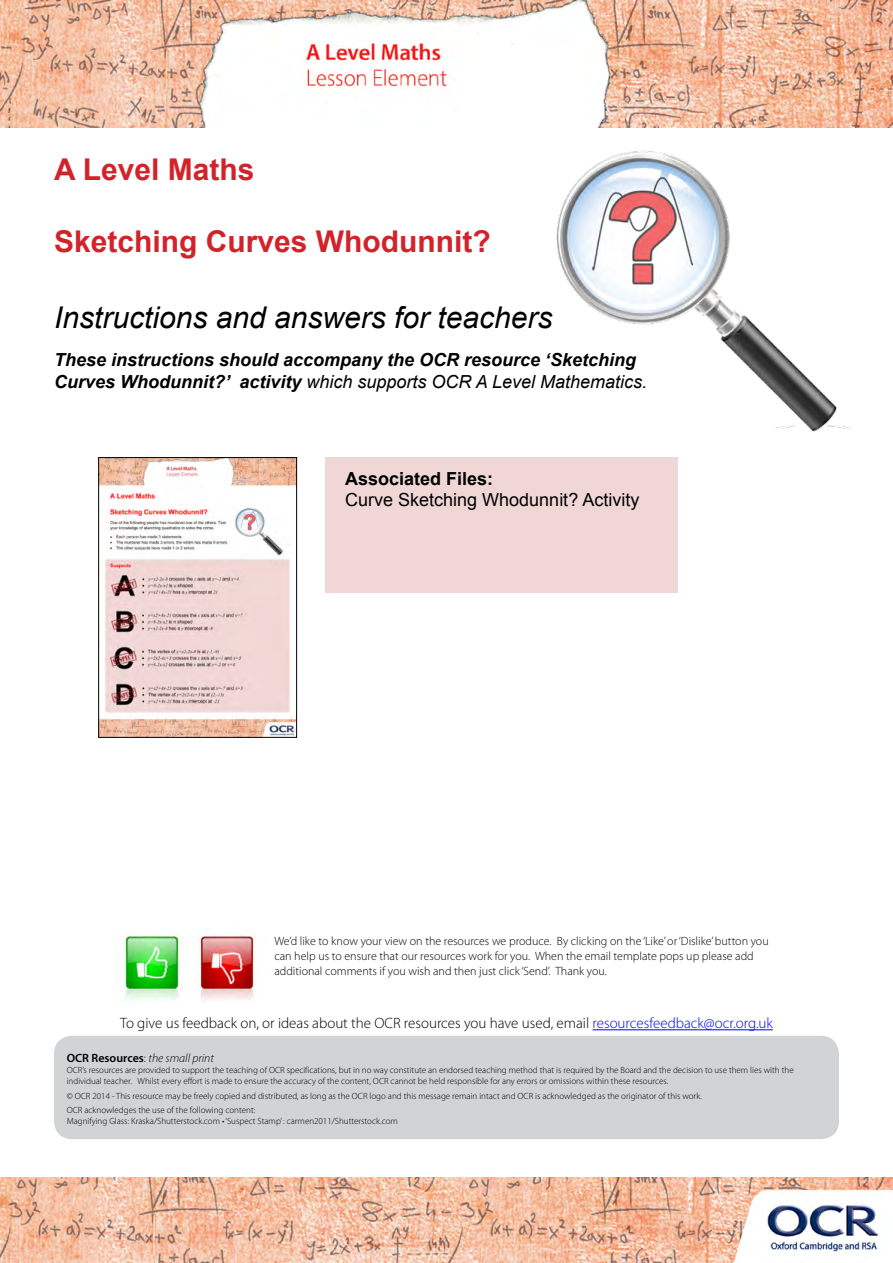
<style>
.page{position:relative;width:893px;height:1263px;background:#fff}
.page>*{position:absolute;margin:0;border:0;box-sizing:border-box;transform-origin:0 0}
.t1{font:700 30px "Arial";color:#d2232a}
.t2{font:italic 30px "Arial";color:#000}
.t3{font:italic 700 18px/21.6px "Arial";color:#000}
.t4{font:18px/21.6px "Arial";color:#000}
.t5{font:300 15px "Myriad Pro";color:#000}
.t6{font:300 12px/15px "Myriad Pro";color:#000}
.t7{font:italic 300 12px "Myriad Pro";color:#000}
.t8{font:300 9px/10.8px "Myriad Pro";color:#000}
.s1{font-weight:400}
.s2{font-weight:700}
.s3{color:#00f}
.s4{font-weight:600;font-style:normal}
.s5{font-style:normal}
</style>
<div class="page">
<img style="left:0;top:0;width:893px;height:128px">
<img style="left:0;top:1178px;width:893px;height:85px">
<img style="left:556px;top:150px;width:296px;height:282px">
<img style="left:100px;top:459px;width:195px;height:277px">
<div style="left:98px;top:457px;width:199px;height:281px;border:1px solid #000"></div>
<div style="left:325px;top:457px;width:353px;height:135px;background:#f0d7d6"></div>
<div style="left:54px;top:1036px;width:785px;height:103px;background:#d1d3d4;border-radius:18px"></div>
<hr style="left:593px;top:1029px;width:180px;height:1px;background:#00f">
<img style="left:123px;top:935px;width:132px;height:66px">
<p class="t1" style="left:54px;top:149px;width:202px">A Level Maths</p>
<p class="t1" style="left:54px;top:221px;width:438px">Sketching Curves Whodunnit?</p>
<p class="t2" style="left:54px;top:298px;width:500px">Instructions and answers for teachers</p>
<p class="t3" style="left:54px;top:349px;width:595px">These instructions should accompany the OCR resource ‘Sketching<br>Curves Whodunnit?’ activity <span class="s1">which supports OCR A Level Mathematics.</span></p>
<p class="t4" style="left:345px;top:468px;width:296px"><span class="s2">Associated Files:<br></span>Curve Sketching Whodunnit? Activity</p>
<p class="t6" style="left:274px;top:934px;width:496px">We’d like to know your view on the resources we produce. By clicking on the ‘Like’ or ‘Dislike’ button you can help us to ensure that our resources work for you. When the email template pops up please add additional comments if you wish and then just click ‘Send’. Thank you.</p>
<p class="t5" style="left:120px;top:1015px;width:654px">To give us feedback on, or ideas about the OCR resources you have used, email <span class="s3">resourcesfeedback@ocr.org.uk</span></p>
<p class="t7" style="left:67px;top:1052px;width:149px"><span class="s4">OCR Resources</span><span class="s5">:</span> the small print</p>
<p class="t8" style="left:67px;top:1065px;width:728px">OCR’s resources are provided to support the teaching of OCR specifications, but in no way constitute an endorsed teaching method that is required by the Board and the decision to use them lies with the individual teacher. Whilst every effort is made to ensure the accuracy of the content, OCR cannot be held responsible for any errors or omissions within these resources.</p>
<p class="t8" style="left:67px;top:1088px;width:637px;line-height:14.4px">© OCR 2014 - This resource may be freely copied and distributed, as long as the OCR logo and this message remain intact and OCR is acknowledged as the originator of this work.<br>OCR acknowledges the use of the following content:</p>
<p class="t8" style="left:67px;top:1115px;width:333px">Magnifying Glass: Kraska/Shutterstock.com • ‘Suspect Stamp’ : carmen2011/Shutterstock.com</p>
</div>
